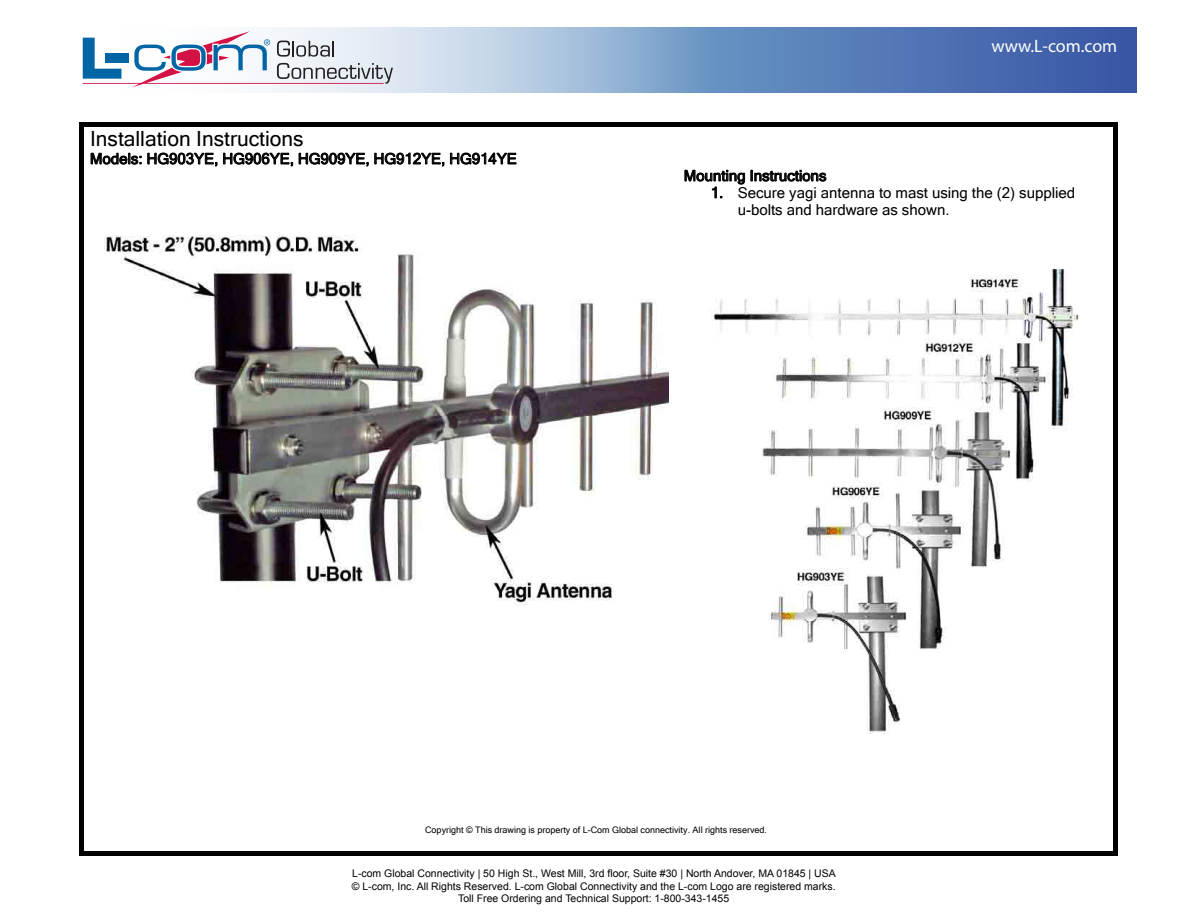
<style>
.page{position:relative;width:1188px;height:918px;background:#fff}
.page>*{position:absolute;margin:0;border:0;box-sizing:border-box;transform-origin:0 0}
.t1{font:21px "Microsoft Sans Serif";color:#000}
.t2{font:18px "Myriad MM.830.600.";color:#fff}
.t3{font:15px/17px "Microsoft Sans Serif";color:#000}
.t4{font:10.5px/12.6px "Arial";color:#000;text-align:center}
.t5{font:9px "Microsoft Sans Serif";color:#000}
</style>
<div class="page">
<svg style="left:82px;top:28px;width:1055px;height:65px;background:#7d9bc8"></svg>
<svg style="left:83px;top:31px;width:310px;height:56px"></svg>
<svg style="left:91px;top:153px;width:50px;height:11px"></svg>
<svg style="left:147px;top:153px;width:70px;height:13px"></svg>
<svg style="left:223px;top:153px;width:70px;height:13px"></svg>
<svg style="left:299px;top:153px;width:145px;height:13px"></svg>
<svg style="left:450px;top:153px;width:66px;height:11px"></svg>
<img style="left:104px;top:235px;width:564px;height:370px">
<svg style="left:751px;top:170px;width:75px;height:11px"></svg>
<svg style="left:685px;top:170px;width:60px;height:28px"></svg>
<img style="left:712px;top:269px;width:367px;height:465px">
<hr style="left:80px;top:122px;width:1038px;height:4px;background:#000">
<hr style="left:80px;top:126px;width:4px;height:729px;background:#000">
<hr style="left:80px;top:851px;width:1034px;height:4px;background:#000">
<hr style="left:1114px;top:126px;width:4px;height:729px;background:#000">
<h1 class="t1" style="left:90px;top:125px;width:215px">Installation Instructions</h1>
<h3 class="t3" style="left:90px;top:150px;width:428px">Models: HG903YE, HG906YE, HG909YE, HG912YE, HG914YE</h3>
<h2 class="t2" style="left:992px;top:35px;width:127px">www.L-com.com</h2>
<h3 class="t3" style="left:684px;top:167px;width:144px">Mounting Instructions</h3>
<h3 class="t3" style="left:738px;top:184px;width:339px;text-indent:-27px">1. Secure yagi antenna to mast using the (2) supplied u-bolts and hardware as shown.</h3>
<p class="t5" style="left:425px;top:824px;width:343px">Copyright © This drawing is property of L-Com Global connectivity. All rights reserved.</p>
<p class="t4" style="left:352px;top:867px;width:486px">L-com Global Connectivity | 50 High St., West Mill, 3rd floor, Suite #30 | North Andover, MA 01845 | USA © L-com, Inc. All Rights Reserved. L-com Global Connectivity and the L-com Logo are registered marks.<br>Toll Free Ordering and Technical Support: 1-800-343-1455</p>
</div>
